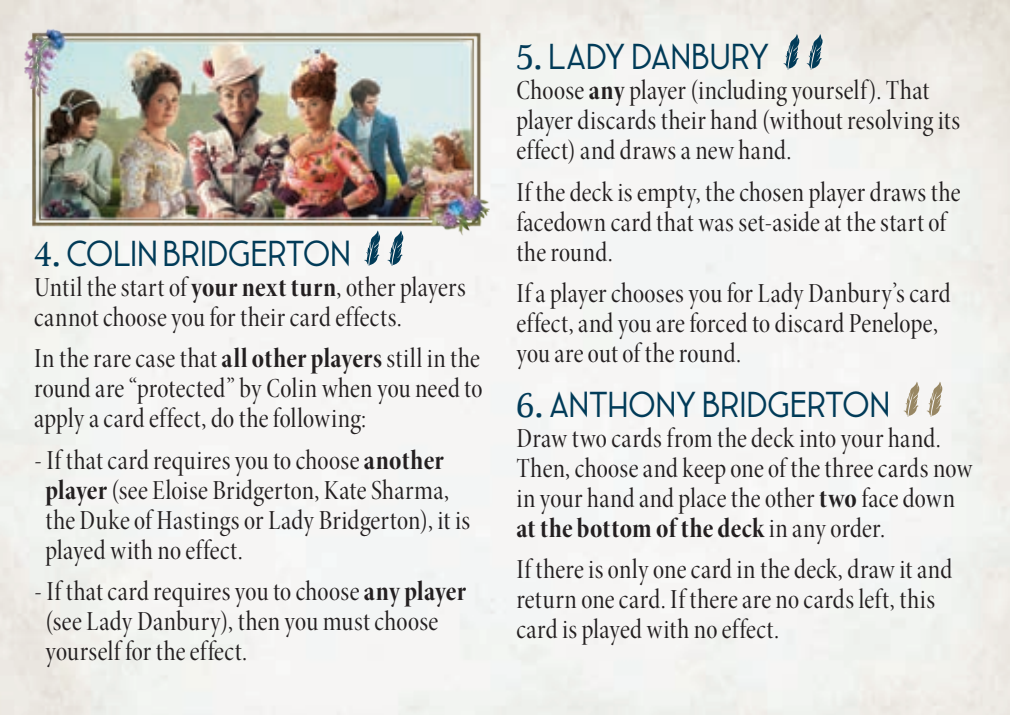
<style>
.page{position:relative;width:1010px;height:715px;background:#fff}
.page>*{position:absolute;margin:0;border:0;box-sizing:border-box;transform-origin:0 0}
.t1{font:36px "Leaner";letter-spacing:-.015em;color:#013b58}
.t2{font:28px/30px "Minion Pro Cn Disp";letter-spacing:.01em;color:#231f20}
.t3{font:28px "Minion Pro Bold Cn Disp";letter-spacing:.01em;color:#231f20}
.s1{font-family:"Marion"}
.s2{font-family:"Minion Pro Bold Cn Disp"}
.s3{font-family:"Minion Pro Cn Disp"}
</style>
<div class="page">
<img style="left:17px;top:19px;width:472px;height:242px">
<svg style="left:364px;top:230px;width:16px;height:35px"></svg>
<svg style="left:387px;top:230px;width:16px;height:35px"></svg>
<svg style="left:783px;top:34px;width:16px;height:35px"></svg>
<svg style="left:806px;top:34px;width:16px;height:35px"></svg>
<svg style="left:903px;top:381px;width:16px;height:35px"></svg>
<svg style="left:926px;top:381px;width:16px;height:35px"></svg>
<p class="t1" style="left:34px;top:234px;width:318px"><span class="s1">4.</span> COLIN BRIDGERTON</p>
<p class="t2" style="left:34px;top:272px;width:433px">Until the start of <span class="s2">your next turn</span>, other players cannot choose you for their card effects.</p>
<p class="t2" style="left:34px;top:343px;width:450px;text-align:justify">In the rare case that <span class="s2">all other players</span> still in the round are “protected” by Colin when you need to apply a card effect, do the following:</p>
<p class="t2" style="left:45px;top:445px;width:426px;text-indent:-11px">- If that card requires you to choose <span class="s2">another player</span> (see Eloise Bridgerton, Kate Sharma, the Duke of Hastings or Lady Bridgerton), it is played with no effect.</p>
<p class="t2" style="left:45px;top:576px;width:422px;text-indent:-11px">- If that card requires you to choose <span class="s2">any player </span>(see Lady Danbury), then you must choose yourself for the effect.</p>
<p class="t1" style="left:516px;top:37px;width:255px"><span class="s1">5.</span> LADY DANBURY</p>
<p class="t2" style="left:516px;top:76px;width:445px">Choose <span class="s2">any</span> player (including yourself). That player discards their hand (without resolving its effect) and draws a new hand.</p>
<p class="t2" style="left:516px;top:177px;width:445px">If the deck is empty, the chosen player draws the facedown card that was set-aside at the start of the round.</p>
<p class="t2" style="left:516px;top:278px;width:435px">If a player chooses you for Lady Danbury’s card effect, and you are forced to discard Penelope, you are out of the round.</p>
<p class="t1" style="left:516px;top:385px;width:375px"><span class="s1">6.</span>ANTHONY BRIDGERTON</p>
<p class="t2" style="left:516px;top:423px;width:457px">Draw two cards from the deck into your hand.<br>Then, choose and keep one of the three cards now in your hand and place the other <span class="s2">two</span> face down</p>
<p class="t3" style="left:516px;top:509px;width:370px">at the bottom of the deck <span class="s3">in any order.</span></p>
<p class="t2" style="left:516px;top:554px;width:437px">If there is only one card in the deck, draw it and return one card. If there are no cards left, this card is played with no effect.</p>
</div>
